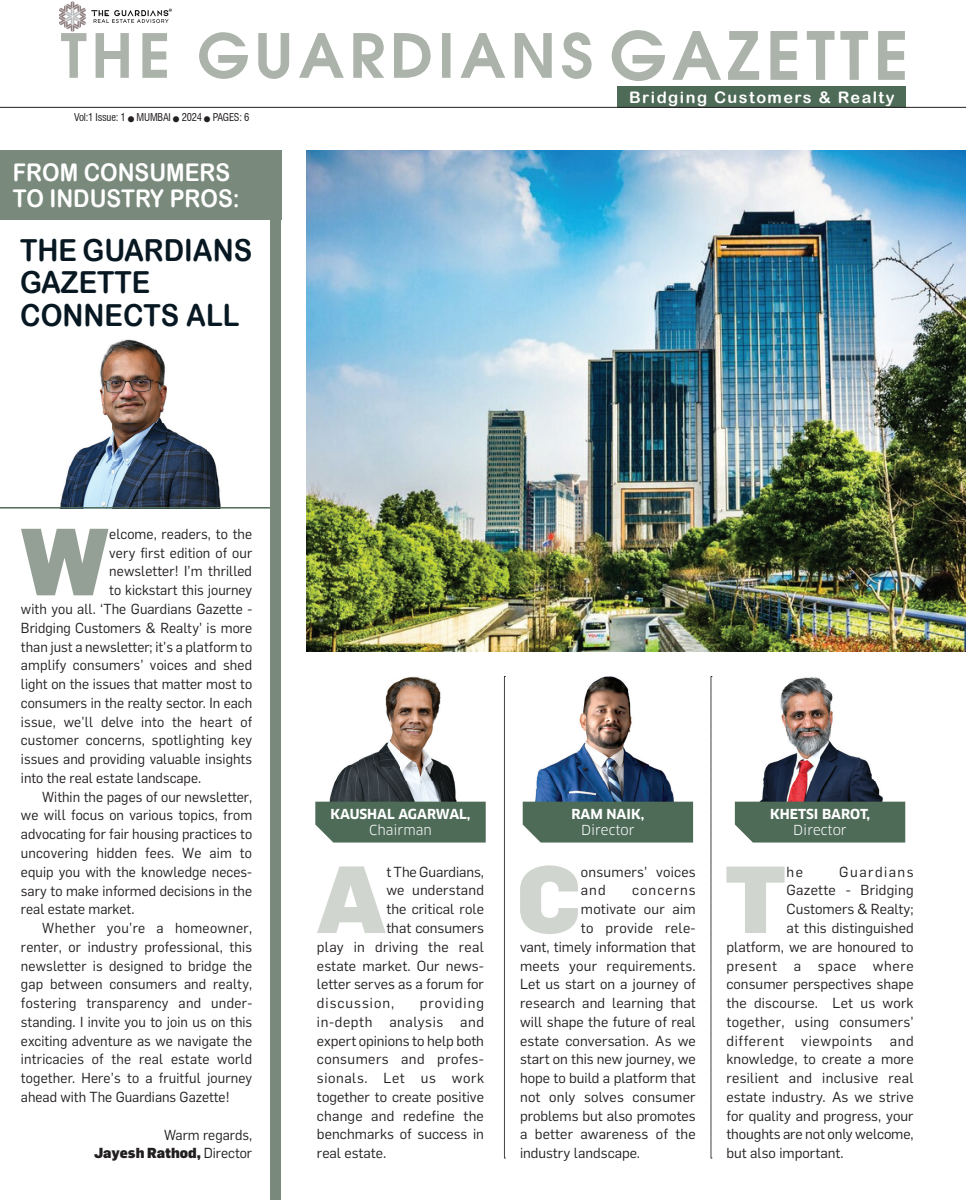
<style>
.page{position:relative;width:966px;height:1200px;background:#fff}
.page>*{position:absolute;margin:0;border:0;box-sizing:border-box;transform-origin:0 0}
.t1{font:900 93.15px "Flama";color:#d1d5cf}
.t2{font:900 93.15px "Flama";color:#949f95}
.t3{font:30.3px/32.5px "Arial Rounded MT Bold";color:#071822;scale:.91 1}
.t4{font:24.3px/26.5px "Arial Rounded MT Bold";color:#fff;scale:.91 1}
.t5{font:15.9px "Arial Rounded MT Bold";letter-spacing:.09em;color:#fff}
.t6{font:14.25px/18.8px "Flama";letter-spacing:.005em;color:#231f20;text-align:right}
.t7{font:14.25px "Flama";letter-spacing:.025em;color:#231f20}
.t8{font:14.25px "Flama";letter-spacing:.045em;color:#231f20}
.t9{font:14.25px "Flama";letter-spacing:.04em;color:#231f20}
.t10{font:14.25px "Flama";letter-spacing:.07em;color:#231f20}
.t11{font:14.25px "Flama";letter-spacing:.105em;color:#231f20}
.t12{font:14.25px "Flama";letter-spacing:.075em;color:#231f20}
.t13{font:700 13.5px "Clan";color:#fff}
.t14{font:13.5px "Clan";color:#fff}
.t15{font:condensed 10.5px "Swiss 721 BT";letter-spacing:-.02em;color:#231f20}
.s1{font-weight:900}
</style>
<div class="page">
<img style="left:60px;top:339px;width:161px;height:168px">
<hr style="left:0;top:507px;width:275px;height:1px;background:#4e6b58">
<img style="left:535px;top:676px;width:139px;height:125px">
<img style="left:329px;top:676px;width:128px;height:125px">
<img style="left:760px;top:677px;width:123px;height:124px">
<div style="left:522px;top:801px;width:171px;height:41px;background:#4e6b58"></div>
<div style="left:734px;top:801px;width:171px;height:41px;background:#4e6b58"></div>
<svg style="left:61px;top:32px;width:530px;height:47px"></svg>
<svg style="left:611px;top:30px;width:293px;height:51px"></svg>
<div style="left:617px;top:86px;width:288px;height:21px;background:#4e6b58"></div>
<hr style="left:0;top:107px;width:965px;height:1px;background:#231f20">
<img style="left:306px;top:150px;width:659px;height:501px">
<svg style="left:504px;top:676px;width:1px;height:482px"></svg>
<svg style="left:710px;top:676px;width:1px;height:482px"></svg>
<div style="left:0;top:150px;width:281px;height:70px;background:#798a7c"></div>
<div style="left:315px;top:801px;width:170px;height:41px;background:#4e6b58"></div>
<img style="left:60px;top:1px;width:111px;height:30px">
<div style="left:270px;top:150px;width:11px;height:1049px;background:#798a7c"></div>
<p class="t15" style="left:74px;top:110px;width:177px">Vol:1 Issue: 1 ■ MUMBAI ■ 2024 ■ PAGES: 6</p>
<h3 class="t4" style="left:13px;top:158px;width:251px">FROM CONSUMERS<br>TO INDUSTRY PROS:</h3>
<h2 class="t3" style="left:20px;top:233px;width:256px">THE GUARDIANS<br>GAZETTE<br>CONNECTS ALL</h2>
<p class="t5" style="left:629px;top:88px;width:267px">Bridging Customers &amp; Realty</p>
<h1 class="t2" style="left:20px;top:503px;width:90px">W</h1>
<p class="t6" style="left:109px;top:524px;width:144px">elcome, readers, to the</p>
<p class="t6" style="left:109px;top:543px;width:144px">very first edition of our</p>
<p class="t6" style="left:109px;top:561px;width:144px">newsletter! I’m thrilled</p>
<p class="t6" style="left:109px;top:580px;width:144px">to kickstart this journey</p>
<p class="t6" style="left:21px;top:599px;width:233px">with you all. ‘The Guardians Gazette -</p>
<p class="t6" style="left:21px;top:618px;width:233px">Bridging Customers &amp; Realty’ is more</p>
<p class="t6" style="left:21px;top:636px;width:233px">than just a newsletter; it’s a platform to</p>
<p class="t6" style="left:21px;top:655px;width:232px">amplify consumers’ voices and shed</p>
<p class="t6" style="left:21px;top:674px;width:233px">light on the issues that matter most to</p>
<p class="t6" style="left:21px;top:693px;width:233px">consumers in the realty sector. In each</p>
<p class="t6" style="left:21px;top:711px;width:233px">issue, we’ll delve into the heart of</p>
<p class="t6" style="left:21px;top:730px;width:233px">customer concerns, spotlighting key</p>
<p class="t6" style="left:21px;top:749px;width:232px">issues and providing valuable insights</p>
<p class="t6" style="left:21px;top:768px;width:182px">into the real estate landscape.</p>
<p class="t6" style="left:42px;top:786px;width:211px">Within the pages of our newsletter,</p>
<p class="t6" style="left:21px;top:805px;width:233px">we will focus on various topics, from</p>
<p class="t6" style="left:21px;top:824px;width:232px">advocating for fair housing practices to</p>
<p class="t6" style="left:21px;top:843px;width:232px">uncovering hidden fees. We aim to</p>
<p class="t6" style="left:21px;top:861px;width:233px">equip you with the knowledge neces-</p>
<p class="t6" style="left:21px;top:880px;width:233px">sary to make informed decisions in the</p>
<p class="t6" style="left:21px;top:899px;width:115px">real estate market.</p>
<p class="t7" style="left:42px;top:919px;width:211px">Whether you’re a homeowner,</p>
<p class="t6" style="left:21px;top:936px;width:232px">renter, or industry professional, this</p>
<p class="t6" style="left:21px;top:955px;width:233px">newsletter is designed to bridge the</p>
<p class="t6" style="left:21px;top:974px;width:233px">gap between consumers and realty,</p>
<p class="t6" style="left:21px;top:993px;width:233px">fostering transparency and under-</p>
<p class="t6" style="left:21px;top:1011px;width:233px">standing. I invite you to join us on this</p>
<p class="t6" style="left:21px;top:1030px;width:233px">exciting adventure as we navigate the</p>
<p class="t6" style="left:21px;top:1049px;width:233px">intricacies of the real estate world</p>
<p class="t6" style="left:21px;top:1068px;width:233px">together. Here’s to a fruitful journey</p>
<p class="t6" style="left:21px;top:1086px;width:210px">ahead with The Guardians Gazette!</p>
<p class="t6" style="left:94px;top:1124px;width:160px">Warm regards,<br><span class="s1">Jayesh Rathod,</span> Director</p>
<p class="t13" style="left:330px;top:806px;width:141px">KAUSHAL AGARWAL,</p>
<p class="t14" style="left:369px;top:822px;width:64px">Chairman</p>
<h1 class="t1" style="left:316px;top:840px;width:71px">A</h1>
<p class="t6" style="left:386px;top:861px;width:99px">t The Guardians,</p>
<p class="t6" style="left:386px;top:880px;width:99px">we understand</p>
<p class="t6" style="left:386px;top:899px;width:99px">the critical role</p>
<p class="t6" style="left:386px;top:918px;width:99px">that consumers</p>
<p class="t6" style="left:317px;top:936px;width:168px">play in driving the real</p>
<p class="t6" style="left:317px;top:955px;width:168px">estate market. Our news-</p>
<p class="t6" style="left:317px;top:974px;width:168px">letter serves as a forum for</p>
<p class="t10" style="left:317px;top:994px;width:79px">discussion,</p>
<p class="t6" style="left:317px;top:993px;width:168px;text-align:justify;text-indent:103px">providing in-depth analysis and expert opinions to help both consumers and profes&shy;sionals. Let us work together to create positive change and redefine the benchmarks of success in real estate.</p>
<p class="t13" style="left:571px;top:806px;width:74px">RAM NAIK,</p>
<p class="t14" style="left:581px;top:822px;width:55px">Director</p>
<h1 class="t1" style="left:517px;top:840px;width:65px">C</h1>
<p class="t6" style="left:580px;top:861px;width:116px;text-align:left">onsumers’ voices and</p>
<p class="t12" style="left:632px;top:881px;width:65px">concerns</p>
<p class="t6" style="left:580px;top:899px;width:116px">motivate our aim</p>
<p class="t7" style="left:580px;top:919px;width:116px">to provide rele-</p>
<p class="t6" style="left:520px;top:936px;width:177px">vant, timely information that</p>
<p class="t6" style="left:520px;top:955px;width:177px">meets your requirements.</p>
<p class="t6" style="left:520px;top:974px;width:177px">Let us start on a journey of</p>
<p class="t6" style="left:520px;top:993px;width:177px">research and learning that</p>
<p class="t6" style="left:520px;top:1011px;width:177px">will shape the future of real</p>
<p class="t6" style="left:520px;top:1030px;width:177px">estate conversation. As we</p>
<p class="t6" style="left:520px;top:1049px;width:177px">start on this new journey, we</p>
<p class="t6" style="left:520px;top:1068px;width:177px">hope to build a platform that</p>
<p class="t6" style="left:520px;top:1086px;width:177px">not only solves consumer</p>
<p class="t6" style="left:520px;top:1105px;width:177px">problems but also promotes</p>
<p class="t6" style="left:520px;top:1124px;width:177px">a better awareness of the</p>
<p class="t6" style="left:520px;top:1143px;width:121px">industry landscape.</p>
<p class="t13" style="left:769px;top:806px;width:101px">KHETSI BAROT,</p>
<p class="t14" style="left:793px;top:822px;width:55px">Director</p>
<h1 class="t1" style="left:724px;top:840px;width:64px">T</h1>
<p class="t6" style="left:786px;top:861px;width:18px">he</p>
<p class="t11" style="left:839px;top:863px;width:76px">Guardians</p>
<p class="t6" style="left:786px;top:880px;width:128px">Gazette - Bridging</p>
<p class="t6" style="left:786px;top:899px;width:128px">Customers &amp; Realty;</p>
<p class="t6" style="left:786px;top:918px;width:129px">at this distinguished</p>
<p class="t6" style="left:726px;top:936px;width:188px">platform, we are honoured to</p>
<p class="t9" style="left:726px;top:956px;width:189px">present a space where</p>
<p class="t6" style="left:726px;top:974px;width:189px">consumer perspectives shape</p>
<p class="t6" style="left:726px;top:993px;width:189px">the discourse. Let us work</p>
<p class="t6" style="left:726px;top:1011px;width:189px">together, using consumers’</p>
<p class="t8" style="left:726px;top:1031px;width:189px">different viewpoints and</p>
<p class="t6" style="left:726px;top:1049px;width:189px">knowledge, to create a more</p>
<p class="t6" style="left:726px;top:1068px;width:188px">resilient and inclusive real</p>
<p class="t6" style="left:726px;top:1086px;width:189px">estate industry. As we strive</p>
<p class="t6" style="left:726px;top:1105px;width:189px">for quality and progress, your</p>
<p class="t6" style="left:726px;top:1124px;width:189px">thoughts are not only welcome,</p>
<p class="t6" style="left:726px;top:1143px;width:118px">but also important.</p>
</div>
